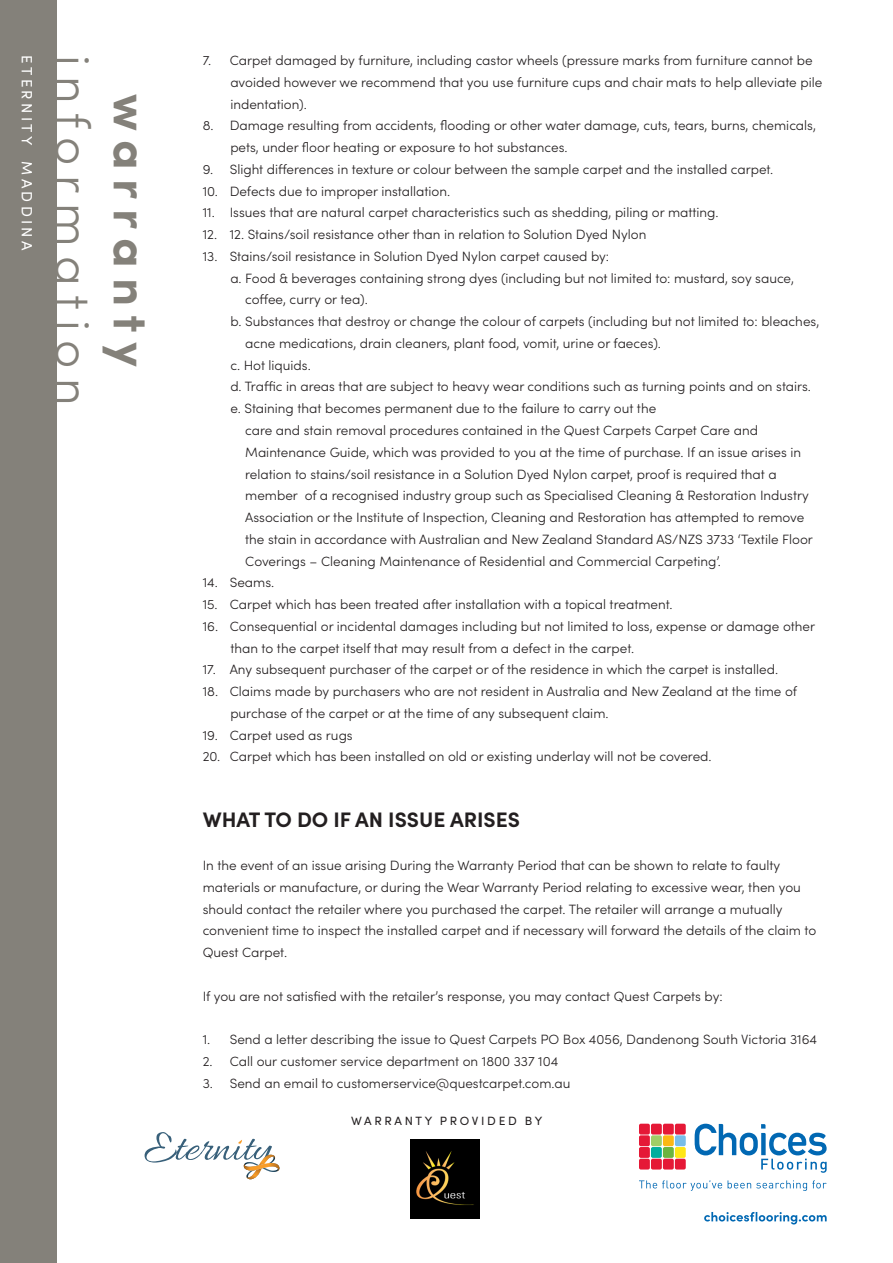
<style>
.page{position:relative;width:893px;height:1263px;background:#fff}
.page>*{position:absolute;margin:0;border:0;box-sizing:border-box;transform-origin:0 0}
.t1{font:300 48.45px/58.2px "Sofia Pro";letter-spacing:.2em;color:#84817a;text-align:center}
.t2{font:700 21px "Sofia Pro";color:#231f20}
.t3{font:15px "Sofia Pro";letter-spacing:.22em;color:#fff}
.t4{font:300 13.5px "Sofia Pro";color:#231f20}
.t5{font:12px "Sofia Pro";letter-spacing:.22em;color:#231f20}
.s1{font-weight:700}
</style>
<div class="page">
<div style="left:0;top:0;width:57px;height:1263px;background:#84817a"></div>
<svg style="left:639px;top:1124px;width:47px;height:45px;background:#ce7061"></svg>
<svg style="left:695px;top:1124px;width:132px;height:49px"></svg>
<svg style="left:639px;top:1180px;width:83px;height:11px"></svg>
<svg style="left:728px;top:1180px;width:99px;height:11px"></svg>
<svg style="left:704px;top:1212px;width:123px;height:12px"></svg>
<svg style="left:145px;top:1132px;width:135px;height:48px"></svg>
<img style="left:410px;top:1140px;width:70px;height:78px">
<p class="t3" style="left:38px;top:55px;width:196px;rotate:90deg">ETERNITY MADDINA</p>
<p class="t1" style="left:163px;top:55px;width:352px;rotate:90deg"><span class="s1">warranty </span>information</p>
<p class="t4" style="left:203px;top:51px;width:611px">7. Carpet damaged by furniture, including castor wheels (pressure marks from furniture cannot be</p>
<p class="t4" style="left:230px;top:72px;width:593px">avoided however we recommend that you use furniture cups and chair mats to help alleviate pile</p>
<p class="t4" style="left:230px;top:94px;width:78px">indentation).</p>
<p class="t4" style="left:203px;top:116px;width:615px">8. Damage resulting from accidents, flooding or other water damage, cuts, tears, burns, chemicals,</p>
<p class="t4" style="left:230px;top:138px;width:339px">pets, under floor heating or exposure to hot substances.</p>
<p class="t4" style="left:203px;top:159px;width:572px">9. Slight differences in texture or colour between the sample carpet and the installed carpet.</p>
<p class="t4" style="left:203px;top:181px;width:249px">10. Defects due to improper installation.</p>
<p class="t4" style="left:203px;top:203px;width:517px">11. Issues that are natural carpet characteristics such as shedding, piling or matting.</p>
<p class="t4" style="left:203px;top:225px;width:445px">12. 12. Stains/soil resistance other than in relation to Solution Dyed Nylon</p>
<p class="t4" style="left:203px;top:246px;width:408px">13. Stains/soil resistance in Solution Dyed Nylon carpet caused by:</p>
<p class="t4" style="left:230px;top:268px;width:565px">a. Food &amp; beverages containing strong dyes (including but not limited to: mustard, soy sauce,</p>
<p class="t4" style="left:245px;top:290px;width:124px">coffee, curry or tea).</p>
<p class="t4" style="left:230px;top:312px;width:590px">b. Substances that destroy or change the colour of carpets (including but not limited to: bleaches,</p>
<p class="t4" style="left:245px;top:333px;width:417px">acne medications, drain cleaners, plant food, vomit, urine or faeces).</p>
<p class="t4" style="left:230px;top:355px;width:82px">c. Hot liquids.</p>
<p class="t4" style="left:230px;top:377px;width:582px">d. Traffic in areas that are subject to heavy wear conditions such as turning points and on stairs.</p>
<p class="t4" style="left:230px;top:399px;width:427px">e. Staining that becomes permanent due to the failure to carry out the</p>
<p class="t4" style="left:245px;top:420px;width:514px">care and stain removal procedures contained in the Quest Carpets Carpet Care and</p>
<p class="t4" style="left:245px;top:442px;width:557px">Maintenance Guide, which was provided to you at the time of purchase. If an issue arises in</p>
<p class="t4" style="left:245px;top:464px;width:533px">relation to stains/soil resistance in a Solution Dyed Nylon carpet, proof is required that a</p>
<p class="t4" style="left:245px;top:486px;width:565px">member of a recognised industry group such as Specialised Cleaning &amp; Restoration Industry</p>
<p class="t4" style="left:245px;top:507px;width:561px">Association or the Institute of Inspection, Cleaning and Restoration has attempted to remove</p>
<p class="t4" style="left:245px;top:529px;width:569px">the stain in accordance with Australian and New Zealand Standard AS/NZS 3733 ‘Textile Floor</p>
<p class="t4" style="left:245px;top:551px;width:477px">Coverings – Cleaning Maintenance of Residential and Commercial Carpeting’.</p>
<p class="t4" style="left:203px;top:573px;width:73px">14. Seams.</p>
<p class="t4" style="left:203px;top:595px;width:471px">15. Carpet which has been treated after installation with a topical treatment.</p>
<p class="t4" style="left:203px;top:616px;width:614px">16. Consequential or incidental damages including but not limited to loss, expense or damage other</p>
<p class="t4" style="left:230px;top:638px;width:405px">than to the carpet itself that may result from a defect in the carpet.</p>
<p class="t4" style="left:203px;top:660px;width:577px">17. Any subsequent purchaser of the carpet or of the residence in which the carpet is installed.</p>
<p class="t4" style="left:203px;top:682px;width:596px">18. Claims made by purchasers who are not resident in Australia and New Zealand at the time of</p>
<p class="t4" style="left:230px;top:703px;width:380px">purchase of the carpet or at the time of any subsequent claim.</p>
<p class="t4" style="left:203px;top:725px;width:152px">19. Carpet used as rugs</p>
<p class="t4" style="left:203px;top:747px;width:510px">20. Carpet which has been installed on old or existing underlay will not be covered.</p>
<p class="t2" style="left:203px;top:803px;width:319px">WHAT TO DO IF AN ISSUE ARISES</p>
<p class="t4" style="left:203px;top:856px;width:579px">In the event of an issue arising During the Warranty Period that can be shown to relate to faulty</p>
<p class="t4" style="left:203px;top:877px;width:600px">materials or manufacture, or during the Wear Warranty Period relating to excessive wear, then you</p>
<p class="t4" style="left:203px;top:899px;width:581px">should contact the retailer where you purchased the carpet. The retailer will arrange a mutually</p>
<p class="t4" style="left:203px;top:921px;width:615px">convenient time to inspect the installed carpet and if necessary will forward the details of the claim to</p>
<p class="t4" style="left:203px;top:943px;width:86px">Quest Carpet.</p>
<p class="t4" style="left:203px;top:986px;width:521px">If you are not satisfied with the retailer’s response, you may contact Quest Carpets by:</p>
<p class="t4" style="left:203px;top:1030px;width:616px">1. Send a letter describing the issue to Quest Carpets PO Box 4056, Dandenong South Victoria 3164</p>
<p class="t4" style="left:203px;top:1051px;width:357px">2. Call our customer service department on 1800 337 104</p>
<p class="t4" style="left:203px;top:1073px;width:369px">3. Send an email to customerservice@questcarpet.com.au</p>
<p class="t5" style="left:351px;top:1112px;width:193px">WARRANTY PROVIDED BY</p>
</div>
